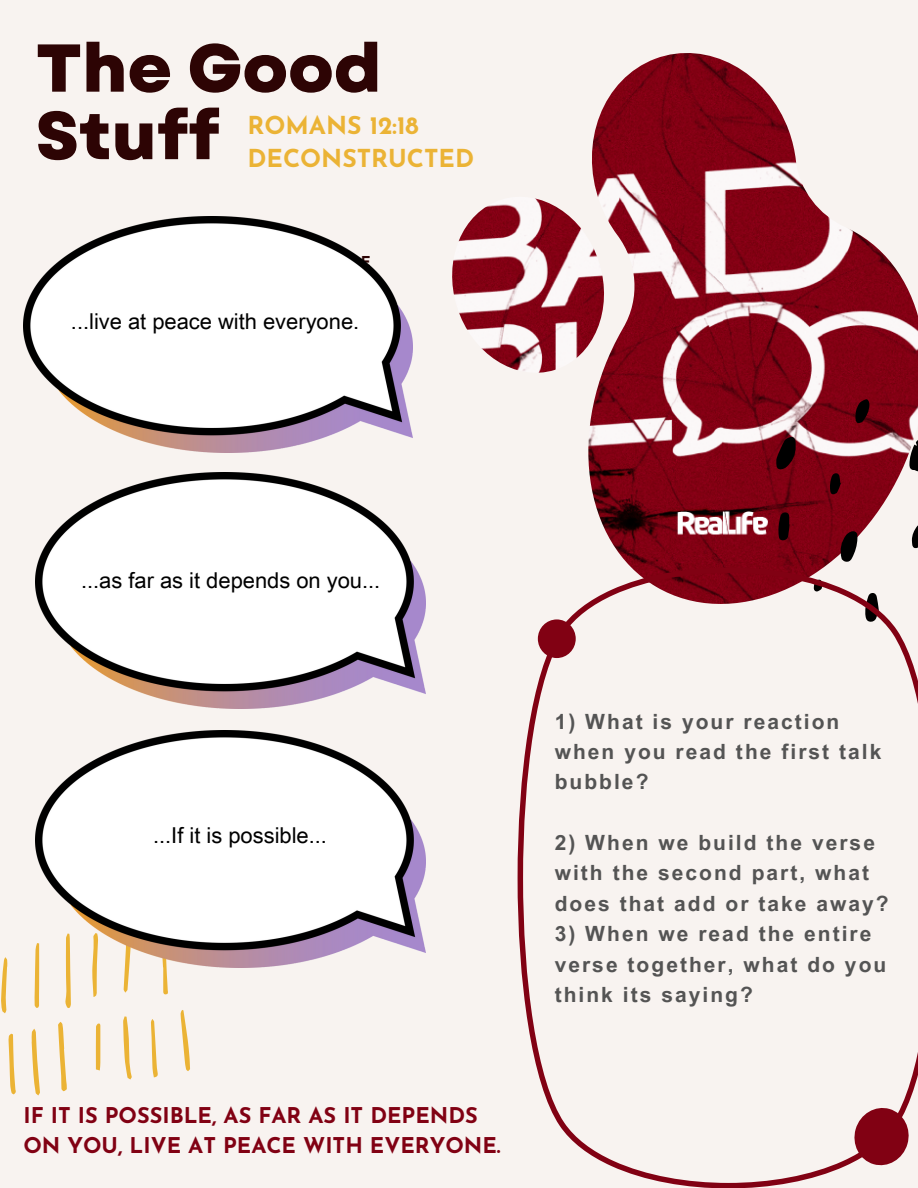
<style>
.page{position:relative;width:918px;height:1188px;background:#f8f3f0}
.page>*{position:absolute;margin:0;border:0;box-sizing:border-box;transform-origin:0 0}
.t1{font:800 67.5px/67.5px "Garet";color:#2d0404}
.t2{font:700 24.75px/33.8px "Josefin Sans";color:#ebb335}
.t3{font:21.9px "Arial Unicode MS";color:#000}
.t4{font:700 21.75px/30.3px "Josefin Sans";color:#810113}
.t5{font:700 21px/30.3px "Arial Unicode MS";letter-spacing:.095em;color:#545454}
</style>
<div class="page">
<svg style="left:1px;top:947px;width:189px;height:148px"></svg>
<img style="left:452px;top:53px;width:466px;height:514px">
<svg style="left:776px;top:395px;width:142px;height:172px"></svg>
<img style="left:23px;top:217px;width:390px;height:236px">
<img style="left:36px;top:473px;width:389px;height:236px">
<img style="left:36px;top:731px;width:389px;height:236px">
<svg style="left:518px;top:567px;width:400px;height:621px"></svg>
<svg style="left:538px;top:619px;width:38px;height:39px"></svg>
<svg style="left:848px;top:1102px;width:67px;height:70px"></svg>
<p class="t1" style="left:36px;top:35px;width:347px">The Good<br>Stuff</p>
<p class="t2" style="left:248px;top:110px;width:228px">ROMANS 12:18<br>DECONSTRUCTED</p>
<p class="t3" style="left:71px;top:306px;width:290px">...live at peace with everyone.</p>
<p class="t3" style="left:81px;top:564px;width:301px">...as far as it depends on you...</p>
<p class="t3" style="left:153px;top:820px;width:175px">...If it is possible...</p>
<p class="t4" style="left:23px;top:1102px;width:479px">IF IT IS POSSIBLE, AS FAR AS IT DEPENDS<br>ON YOU, LIVE AT PEACE WITH EVERYONE.</p>
<p class="t5" style="left:555px;top:705px;width:328px">1) What is your reaction when you read the first talk bubble?</p>
<p class="t5" style="left:555px;top:827px;width:336px">2) When we build the verse with the second part, what does that add or take away?</p>
<p class="t5" style="left:555px;top:918px;width:333px">3) When we read the entire verse together, what do you think its saying?</p>
</div>
